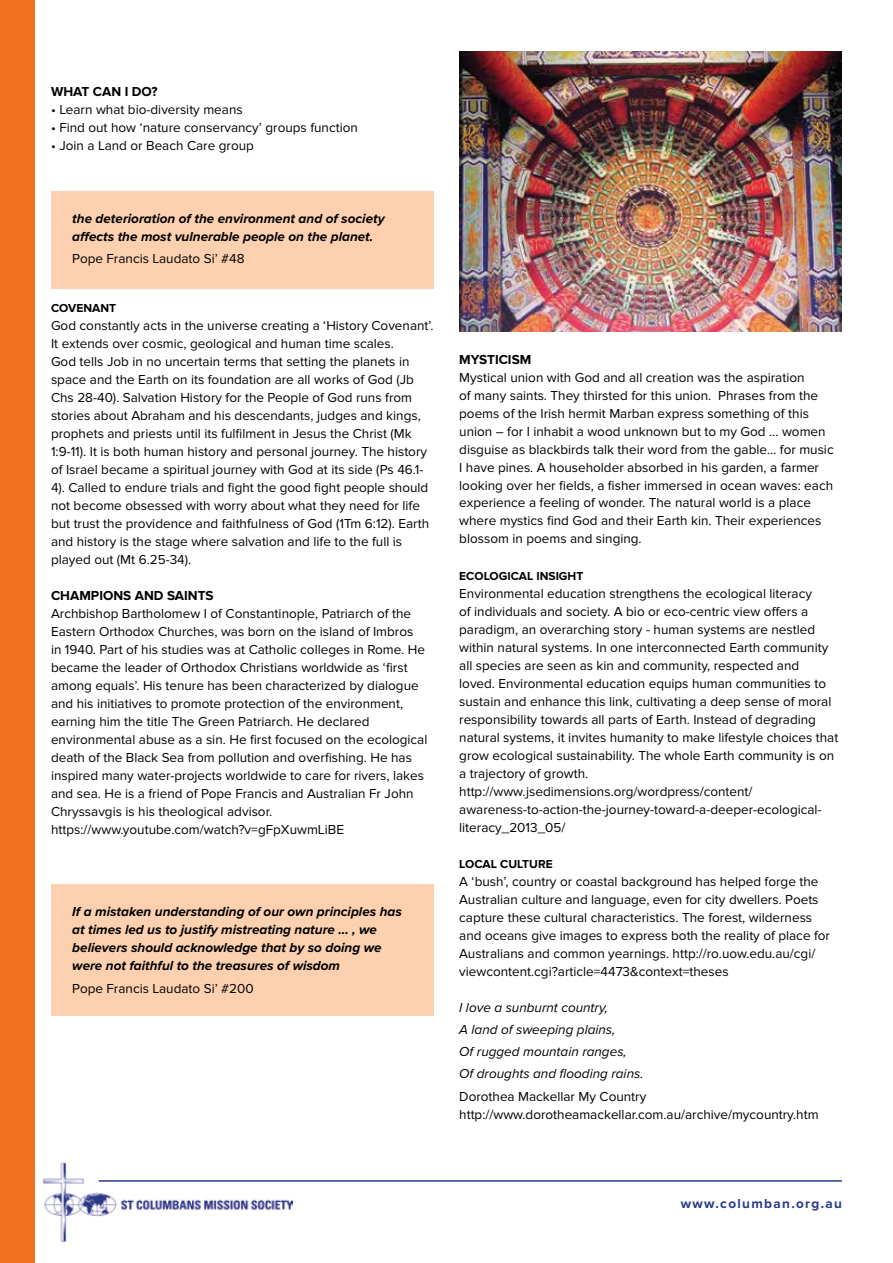
<style>
.page{position:relative;width:893px;height:1263px;background:#fff}
.page>*{position:absolute;margin:0;border:0;box-sizing:border-box;transform-origin:0 0}
.t1{font:13.5px/18px "Proxima Nova";color:#000}
.t2{font:italic 700 13.5px/18px "Proxima Nova";color:#000}
.t3{font:italic 13.5px/22.2px "Proxima Nova";color:#000}
.t4{font:700 13.5px "Proxima Nova";color:#000}
.t5{font:700 13.5px "Proxima Nova";letter-spacing:.1em;color:#283a88}
.t6{font:700 12px "Proxima Nova";color:#000}
</style>
<div class="page">
<img style="left:43px;top:1162px;width:250px;height:80px">
<hr style="left:99px;top:1180px;width:743px;height:2px;background:#283a88">
<div style="left:51px;top:191px;width:383px;height:98px;background:#fdd0af"></div>
<div style="left:51px;top:884px;width:383px;height:132px;background:#fdd0af"></div>
<img style="left:459px;top:51px;width:383px;height:281px">
<div style="left:0;top:0;width:34px;height:1263px;background:#f36f21"></div>
<p class="t4" style="left:51px;top:83px;width:108px">WHAT CAN I DO?</p>
<p class="t1" style="left:51px;top:100px;width:193px">• Learn what bio-diversity means</p>
<p class="t1" style="left:51px;top:118px;width:308px">• Find out how ‘nature conservancy’ groups function</p>
<p class="t1" style="left:51px;top:136px;width:204px">• Join a Land or Beach Care group</p>
<p class="t2" style="left:72px;top:210px;width:314px">the deterioration of the environment and of society affects the most vulnerable people on the planet.</p>
<p class="t1" style="left:72px;top:250px;width:174px">Pope Francis Laudato Si’ #48</p>
<p class="t6" style="left:51px;top:301px;width:67px">COVENANT</p>
<p class="t1" style="left:51px;top:316px;width:384px">God constantly acts in the universe creating a ‘History Covenant’.<br>It extends over cosmic, geological and human time scales.<br>God tells Job in no uncertain terms that setting the planets in space and the Earth on its foundation are all works of God (Jb Chs 28-40). Salvation History for the People of God runs from stories about Abraham and his descendants, judges and kings, prophets and priests until its fulfilment in Jesus the Christ (Mk 1:9-11). It is both human history and personal journey. The history of Israel became a spiritual journey with God at its side (Ps 46.1- 4). Called to endure trials and fight the good fight people should not become obsessed with worry about what they need for life but trust the providence and faithfulness of God (1Tm 6:12). Earth and history is the stage where salvation and life to the full is played out (Mt 6.25-34).</p>
<p class="t4" style="left:51px;top:587px;width:164px">CHAMPIONS AND SAINTS</p>
<p class="t1" style="left:51px;top:604px;width:378px">Archbishop Bartholomew I of Constantinople, Patriarch of the Eastern Orthodox Churches, was born on the island of Imbros<br>in 1940. Part of his studies was at Catholic colleges in Rome. He became the leader of Orthodox Christians worldwide as ‘first among equals’. His tenure has been characterized by dialogue and his initiatives to promote protection of the environment, earning him the title The Green Patriarch. He declared environmental abuse as a sin. He first focused on the ecological death of the Black Sea from pollution and overfishing. He has inspired many water-projects worldwide to care for rivers, lakes and sea. He is a friend of Pope Francis and Australian Fr John Chryssavgis is his theological advisor. https://www.youtube.com/watch?v=gFpXuwmLiBE</p>
<p class="t2" style="left:72px;top:903px;width:331px">If a mistaken understanding of our own principles has at times led us to justify mistreating nature … , we believers should acknowledge that by so doing we were not faithful to the treasures of wisdom</p>
<p class="t1" style="left:72px;top:979px;width:183px">Pope Francis Laudato Si’ #200</p>
<p class="t4" style="left:459px;top:351px;width:74px">MYSTICISM</p>
<p class="t1" style="left:459px;top:368px;width:376px">Mystical union with God and all creation was the aspiration<br>of many saints. They thirsted for this union. Phrases from the poems of the Irish hermit Marban express something of this union – for I inhabit a wood unknown but to my God … women disguise as blackbirds talk their word from the gable… for music I have pines. A householder absorbed in his garden, a farmer looking over her fields, a fisher immersed in ocean waves: each experience a feeling of wonder. The natural world is a place where mystics find God and their Earth kin. Their experiences blossom in poems and singing.</p>
<p class="t6" style="left:459px;top:569px;width:126px">ECOLOGICAL INSIGHT</p>
<p class="t1" style="left:459px;top:584px;width:381px">Environmental education strengthens the ecological literacy<br>of individuals and society. A bio or eco-centric view offers a paradigm, an overarching story - human systems are nestled within natural systems. In one interconnected Earth community all species are seen as kin and community, respected and loved. Environmental education equips human communities to sustain and enhance this link, cultivating a deep sense of moral responsibility towards all parts of Earth. Instead of degrading natural systems, it invites humanity to make lifestyle choices that grow ecological sustainability. The whole Earth community is on a trajectory of growth. http://www.jsedimensions.org/wordpress/content/ awareness-to-action-the-journey-toward-a-deeper-ecological&shy;literacy_2013_05/</p>
<p class="t6" style="left:459px;top:857px;width:95px">LOCAL CULTURE</p>
<p class="t1" style="left:459px;top:872px;width:372px">A ‘bush’, country or coastal background has helped forge the Australian culture and language, even for city dwellers. Poets capture these cultural characteristics. The forest, wilderness and oceans give images to express both the reality of place for Australians and common yearnings. http://ro.uow.edu.au/cgi/ viewcontent.cgi?article=4473&amp;context=theses</p>
<p class="t3" style="left:459px;top:996px;width:186px">I love a sunburnt country,<br>A land of sweeping plains,<br>Of rugged mountain ranges,<br>Of droughts and flooding rains.</p>
<p class="t1" style="left:459px;top:1087px;width:361px">Dorothea Mackellar My Country http://www.dorotheamackellar.com.au/archive/mycountry.htm</p>
<p class="t5" style="left:681px;top:1195px;width:163px">www.columban.org.au</p>
</div>
